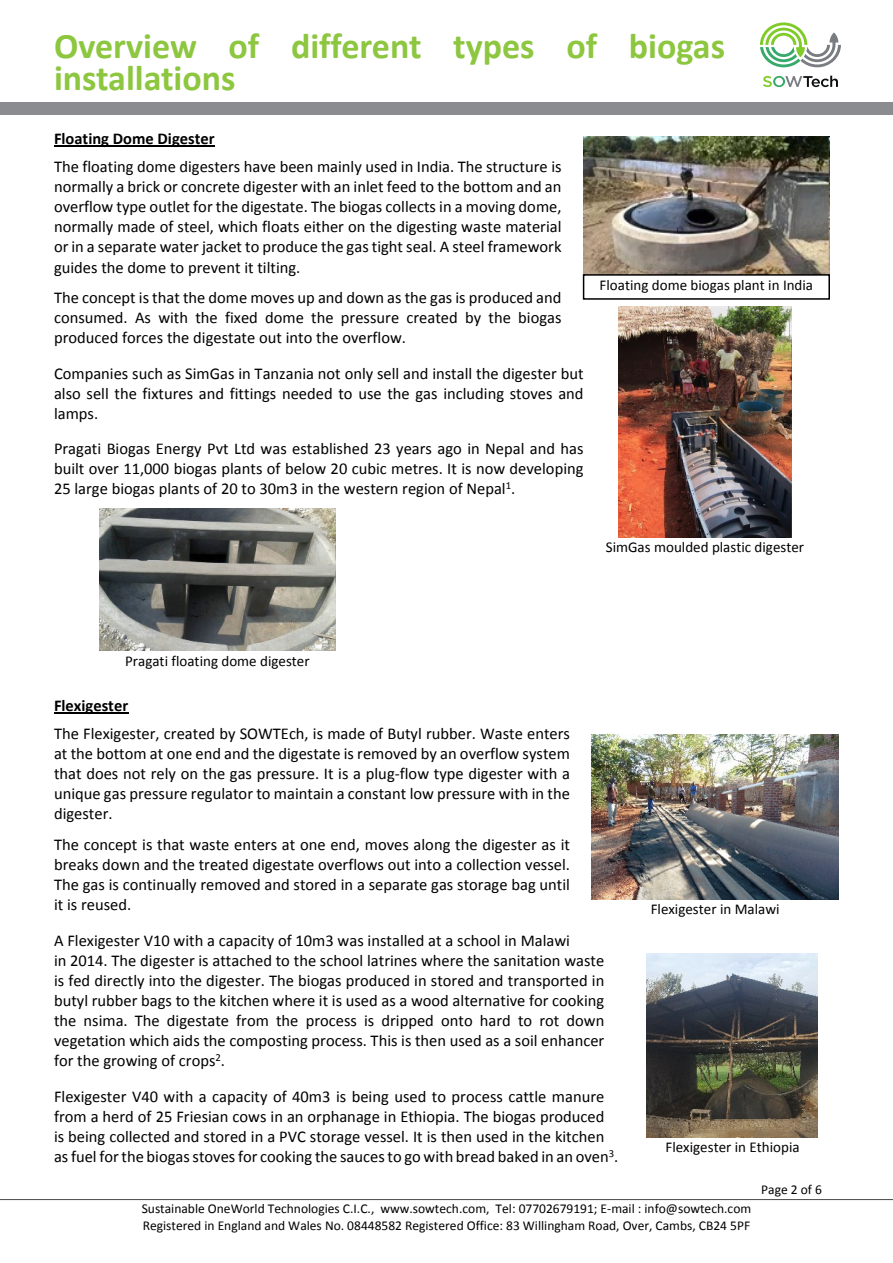
<style>
.page{position:relative;width:893px;height:1263px;background:#fff}
.page>*{position:absolute;margin:0;border:0;box-sizing:border-box;transform-origin:0 0}
.t1{font:700 36px/32px "Calibri";color:#8dc63f}
.t2{font:16.5px/20.1px "Calibri";color:#000;text-align:justify}
.t3{font:700 16.5px "Calibri";color:#000}
.t4{font:15px "Calibri";color:#000}
.t5{font:13.5px/16.5px "Calibri";color:#000}
</style>
<div class="page">
<div style="left:0;top:102px;width:893px;height:13px;background:#8a8c8f"></div>
<svg style="left:760px;top:22px;width:81px;height:45px"></svg>
<svg style="left:763px;top:76px;width:75px;height:11px"></svg>
<hr style="left:0;top:1199px;width:893px;height:1px;background:#464646">
<hr style="left:54px;top:145px;width:161px;height:1px;background:#000">
<hr style="left:54px;top:712px;width:74px;height:1px;background:#000">
<img style="left:583px;top:136px;width:247px;height:138px">
<div style="left:583px;top:274px;width:247px;height:26px;border:2px solid #000"></div>
<img style="left:618px;top:306px;width:174px;height:231px">
<img style="left:591px;top:734px;width:248px;height:165px">
<img style="left:647px;top:953px;width:170px;height:184px">
<img style="left:99px;top:509px;width:237px;height:142px">
<h1 class="t1" style="left:54px;top:33px;width:672px">Overview of different types of biogas installations</h1>
<p class="t3" style="left:54px;top:132px;width:162px">Floating Dome Digester</p>
<p class="t2" style="left:54px;top:158px;width:509px">The floating dome digesters have been mainly used in India. The structure is normally a brick or concrete digester with an inlet feed to the bottom and an overflow type outlet for the digestate. The biogas collects in a moving dome, normally made of steel, which floats either on the digesting waste material or in a separate water jacket to produce the gas tight seal. A steel framework guides the dome to prevent it tilting.</p>
<p class="t2" style="left:54px;top:289px;width:509px">The concept is that the dome moves up and down as the gas is produced and consumed. As with the fixed dome the pressure created by the biogas produced forces the digestate out into the overflow.</p>
<p class="t2" style="left:54px;top:364px;width:531px">Companies such as SimGas in Tanzania not only sell and install the digester but also sell the fixtures and fittings needed to use the gas including stoves and lamps.</p>
<p class="t2" style="left:54px;top:440px;width:531px">Pragati Biogas Energy Pvt Ltd was established 23 years ago in Nepal and has built over 11,000 biogas plants of below 20 cubic metres. It is now developing 25 large biogas plants of 20 to 30m3 in the western region of Nepal<sup>1</sup>.</p>
<p class="t4" style="left:600px;top:279px;width:215px">Floating dome biogas plant in India</p>
<p class="t4" style="left:606px;top:541px;width:200px">SimGas moulded plastic digester</p>
<p class="t4" style="left:125px;top:654px;width:186px">Pragati floating dome digester</p>
<p class="t3" style="left:54px;top:698px;width:76px">Flexigester</p>
<p class="t2" style="left:54px;top:724px;width:517px">The Flexigester, created by SOWTEch, is made of Butyl rubber. Waste enters at the bottom at one end and the digestate is removed by an overflow system that does not rely on the gas pressure. It is a plug-flow type digester with a unique gas pressure regulator to maintain a constant low pressure with in the digester.</p>
<p class="t2" style="left:54px;top:836px;width:517px">The concept is that waste enters at one end, moves along the digester as it breaks down and the treated digestate overflows out into a collection vessel.<br>The gas is continually removed and stored in a separate gas storage bag until it is reused.</p>
<p class="t2" style="left:54px;top:931px;width:552px;text-align:left">A Flexigester V10 with a capacity of 10m3 was installed at a school in Malawi<br>in 2014. The digester is attached to the school latrines where the sanitation waste is fed directly into the digester. The biogas produced in stored and transported in butyl rubber bags to the kitchen where it is used as a wood alternative for cooking the nsima. The digestate from the process is dripped onto hard to rot down vegetation which aids the composting process. This is then used as a soil enhancer for the growing of crops<sup>2</sup>.</p>
<p class="t2" style="left:54px;top:1087px;width:566px;text-align:left">Flexigester V40 with a capacity of 40m3 is being used to process cattle manure from a herd of 25 Friesian cows in an orphanage in Ethiopia. The biogas produced is being collected and stored in a PVC storage vessel. It is then used in the kitchen as fuel for the biogas stoves for cooking the sauces to go with bread baked in an oven<sup>3</sup>.</p>
<p class="t4" style="left:651px;top:903px;width:130px">Flexigester in Malawi</p>
<p class="t4" style="left:665px;top:1141px;width:136px">Flexigester in Ethiopia</p>
<p class="t5" style="left:761px;top:1182px;width:62px">Page 2 of 6</p>
<p class="t5" style="left:142px;top:1202px;width:611px">Sustainable OneWorld Technologies C.I.C., www.sowtech.com, Tel: 07702679191; E-mail : info@sowtech.com<br>Registered in England and Wales No. 08448582 Registered Office: 83 Willingham Road, Over, Cambs, CB24 5PF</p>
</div>
